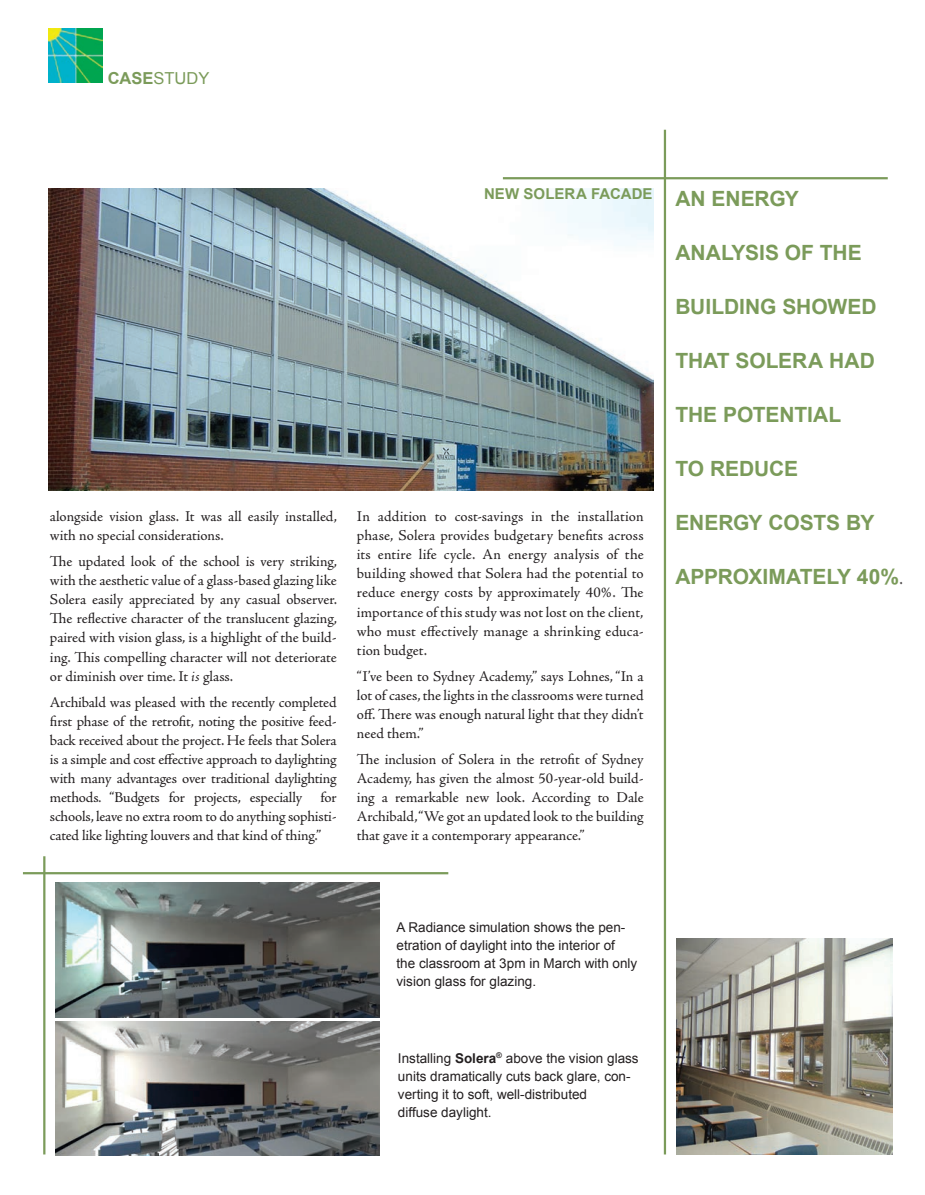
<style>
.page{position:relative;width:925px;height:1195px;background:#fff}
.page>*{position:absolute;margin:0;border:0;box-sizing:border-box;transform-origin:0 0}
.t1{font:700 21px "Arial";letter-spacing:-.005em;color:#7b9b5a}
.t2{font:16.5px "Arial";color:#7b9b5a}
.t3{font:15px/19.2px "Adobe Jenson Pro";letter-spacing:-.005em;color:#231f20;text-align:justify}
.t4{font:700 15px "Arial";letter-spacing:.005em;color:#7b9b5a}
.t5{font:13.5px/18px "Arial";color:#231f20}
.s1{font-weight:700}
.s2{font-style:italic}
.s3{font-family:"Adobe Jenson Pro";font-weight:400;font-size:15.3px;color:#231f20}
</style>
<div class="page">
<img style="left:49px;top:29px;width:54px;height:54px">
<hr style="left:503px;top:177px;width:385px;height:2px;background:#7b9b5a">
<hr style="left:664px;top:130px;width:2px;height:1024px;background:#7b9b5a">
<hr style="left:23px;top:872px;width:425px;height:2px;background:#7b9b5a">
<hr style="left:43px;top:856px;width:2px;height:298px;background:#7b9b5a">
<img style="left:49px;top:188px;width:604px;height:302px">
<img style="left:56px;top:882px;width:324px;height:135px">
<img style="left:56px;top:1021px;width:324px;height:135px">
<img style="left:676px;top:938px;width:216px;height:216px">
<p class="t2" style="left:108px;top:69px;width:103px"><span class="s1">CASE</span>STUDY</p>
<p class="t4" style="left:484px;top:185px;width:170px">NEW SOLERA FACADE</p>
<p class="t3" style="left:50px;top:507px;width:289px">alongside vision glass. It was all easily installed, with no special considerations.</p>
<p class="t3" style="left:50px;top:552px;width:289px">The updated look of the school is very striking, with the aesthetic value of a glass-based glazing like Solera easily appreciated by any casual observer.<br>The reflective character of the translucent glazing, paired with vision glass, is a highlight of the build&shy;ing. This compelling character will not deteriorate or diminish over time. It <span class="s2">is</span> glass.</p>
<p class="t3" style="left:50px;top:692px;width:288px">Archibald was pleased with the recently completed first phase of the retrofit, noting the positive feed&shy;back received about the project. He feels that Solera is a simple and cost effective approach to daylighting with many advantages over traditional daylighting methods<span class="s2">.</span> “Budgets for projects, especially for schools, leave no extra room to do anything sophisti&shy;cated like lighting louvers and that kind of thing.”</p>
<p class="t3" style="left:357px;top:507px;width:288px">In addition to cost-savings in the installation phase, Solera provides budgetary benefits across its entire life cycle. An energy analysis of the building showed that Solera had the potential to reduce energy costs by approximately 40%. The importance of this study was not lost on the client, who must effectively manage a shrinking educa&shy;tion budget.</p>
<p class="t3" style="left:357px;top:667px;width:288px">“I’ve been to Sydney Academy,” says Lohnes, “In a lot of cases, the lights in the classrooms were turned off. There was enough natural light that they didn’t need them.”</p>
<p class="t3" style="left:357px;top:750px;width:288px">The inclusion of Solera in the retrofit of Sydney Academy, has given the almost 50-year-old build&shy;ing a remarkable new look. According to Dale Archibald, “We got an updated look to the building that gave it a contemporary appearance.”</p>
<h1 class="t1" style="left:675px;top:187px;width:125px">AN ENERGY</h1>
<h1 class="t1" style="left:675px;top:241px;width:188px">ANALYSIS OF THE</h1>
<h1 class="t1" style="left:675px;top:295px;width:203px">BUILDING SHOWED</h1>
<h1 class="t1" style="left:675px;top:349px;width:201px">THAT SOLERA HAD</h1>
<h1 class="t1" style="left:675px;top:403px;width:167px">THE POTENTIAL</h1>
<h1 class="t1" style="left:675px;top:457px;width:124px">TO REDUCE</h1>
<h1 class="t1" style="left:675px;top:511px;width:201px">ENERGY COSTS BY</h1>
<h1 class="t1" style="left:675px;top:565px;width:229px">APPROXIMATELY 40%<span class="s3">.</span></h1>
<p class="t5" style="left:396px;top:918px;width:242px">A Radiance simulation shows the pen&shy;etration of daylight into the interior of<br>the classroom at 3pm in March with only vision glass for glazing.</p>
<p class="t5" style="left:398px;top:1049px;width:242px">Installing <span class="s1">Solera</span><sup>®</sup> above the vision glass units dramatically cuts back glare, con&shy;verting it to soft, well-distributed<br>diffuse daylight.</p>
</div>
